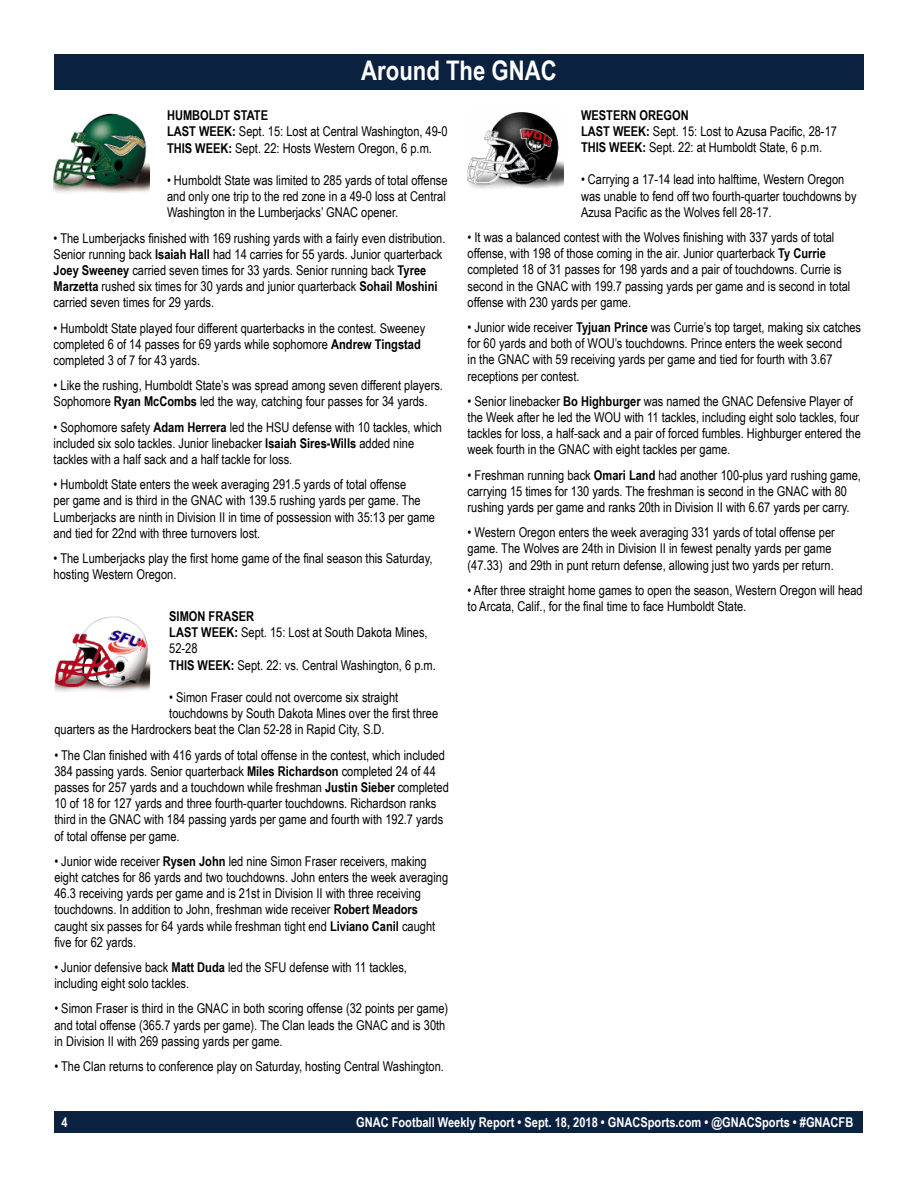
<style>
.page{position:relative;width:918px;height:1188px;background:#fff}
.page>*{position:absolute;margin:0;border:0;box-sizing:border-box;transform-origin:0 0}
.t1{font:700 27px "Arial Narrow";color:#fff}
.t2{font:13.5px/16.2px "Arial Narrow";color:#000}
.t3{font:700 13.5px "Arial Narrow";color:#fff}
.s1{font-weight:700}
</style>
<div class="page">
<div style="left:55px;top:1111px;width:808px;height:22px;background:#0a2240"></div>
<div style="left:54px;top:54px;width:810px;height:36px;background:#0a2240"></div>
<img style="left:468px;top:112px;width:95px;height:77px">
<img style="left:54px;top:616px;width:97px;height:77px">
<img style="left:54px;top:113px;width:95px;height:80px">
<h1 class="t1" style="left:361px;top:50px;width:197px">Around The GNAC</h1>
<p class="t2" style="left:167px;top:107px;width:282px"><span class="s1">HUMBOLDT STATE<br>LAST WEEK:</span> Sept. 15: Lost at Central Washington, 49-0<br><span class="s1">THIS WEEK:</span> Sept. 22: Hosts Western Oregon, 6 p.m.</p>
<p class="t2" style="left:167px;top:172px;width:282px">• Humboldt State was limited to 285 yards of total offense and only one trip to the red zone in a 49-0 loss at Central<br>Washington in the Lumberjacks’ GNAC opener.</p>
<p class="t2" style="left:54px;top:229px;width:393px">• The Lumberjacks finished with 169 rushing yards with a fairly even distribution.<br>Senior running back <span class="s1">Isaiah Hall</span> had 14 carries for 55 yards. Junior quarterback <span class="s1">Joey Sweeney</span> carried seven times for 33 yards. Senior running back <span class="s1">Tyree Marzetta</span> rushed six times for 30 yards and junior quarterback <span class="s1">Sohail Moshini </span>carried seven times for 29 yards.</p>
<p class="t2" style="left:54px;top:319px;width:373px">• Humboldt State played four different quarterbacks in the contest. Sweeney completed 6 of 14 passes for 69 yards while sophomore <span class="s1">Andrew Tingstad </span>completed 3 of 7 for 43 yards.</p>
<p class="t2" style="left:54px;top:377px;width:391px">• Like the rushing, Humboldt State’s was spread among seven different players.<br>Sophomore <span class="s1">Ryan McCombs</span> led the way, catching four passes for 34 yards.</p>
<p class="t2" style="left:54px;top:418px;width:390px">• Sophomore safety <span class="s1">Adam Herrera</span> led the HSU defense with 10 tackles, which included six solo tackles. Junior linebacker <span class="s1">Isaiah Sires-Wills</span> added nine tackles with a half sack and a half tackle for loss.</p>
<p class="t2" style="left:54px;top:476px;width:383px">• Humboldt State enters the week averaging 291.5 yards of total offense<br>per game and is third in the GNAC with 139.5 rushing yards per game. The Lumberjacks are ninth in Division II in time of possession with 35:13 per game and tied for 22nd with three turnovers lost.</p>
<p class="t2" style="left:54px;top:550px;width:380px">• The Lumberjacks play the first home game of the final season this Saturday, hosting Western Oregon.</p>
<p class="t2" style="left:169px;top:608px;width:268px"><span class="s1">SIMON FRASER<br>LAST WEEK:</span> Sept. 15: Lost at South Dakota Mines,<br>52-28<br><span class="s1">THIS WEEK:</span> Sept. 22: vs. Central Washington, 6 p.m.</p>
<p class="t2" style="left:169px;top:689px;width:231px">• Simon Fraser could not overcome six straight</p>
<p class="t2" style="left:169px;top:705px;width:270px">touchdowns by South Dakota Mines over the first three</p>
<p class="t2" style="left:54px;top:721px;width:332px">quarters as the Hardrockers beat the Clan 52-28 in Rapid City, S.D.</p>
<p class="t2" style="left:54px;top:746px;width:396px">• The Clan finished with 416 yards of total offense in the contest, which included 384 passing yards. Senior quarterback <span class="s1">Miles Richardson</span> completed 24 of 44 passes for 257 yards and a touchdown while freshman <span class="s1">Justin Sieber</span> completed 10 of 18 for 127 yards and three fourth-quarter touchdowns. Richardson ranks third in the GNAC with 184 passing yards per game and fourth with 192.7 yards of total offense per game.</p>
<p class="t2" style="left:54px;top:852px;width:395px">• Junior wide receiver <span class="s1">Rysen John</span> led nine Simon Fraser receivers, making eight catches for 86 yards and two touchdowns. John enters the week averaging 46.3 receiving yards per game and is 21st in Division II with three receiving touchdowns. In addition to John, freshman wide receiver <span class="s1">Robert Meadors </span>caught six passes for 64 yards while freshman tight end <span class="s1">Liviano Canil</span> caught five for 62 yards.</p>
<p class="t2" style="left:54px;top:959px;width:354px">• Junior defensive back <span class="s1">Matt Duda</span> led the SFU defense with 11 tackles, including eight solo tackles.</p>
<p class="t2" style="left:54px;top:1000px;width:395px">• Simon Fraser is third in the GNAC in both scoring offense (32 points per game) and total offense (365.7 yards per game). The Clan leads the GNAC and is 30th in Division II with 269 passing yards per game.</p>
<p class="t2" style="left:54px;top:1058px;width:391px">• The Clan returns to conference play on Saturday, hosting Central Washington.</p>
<p class="t2" style="left:581px;top:106px;width:257px"><span class="s1">WESTERN OREGON<br>LAST WEEK:</span> Sept. 15: Lost to Azusa Pacific, 28-17<br><span class="s1">THIS WEEK:</span> Sept. 22: at Humboldt State, 6 p.m.</p>
<p class="t2" style="left:581px;top:171px;width:277px">• Carrying a 17-14 lead into halftime, Western Oregon was unable to fend off two fourth-quarter touchdowns by<br>Azusa Pacific as the Wolves fell 28-17.</p>
<p class="t2" style="left:468px;top:229px;width:384px">• It was a balanced contest with the Wolves finishing with 337 yards of total offense, with 198 of those coming in the air. Junior quarterback <span class="s1">Ty Currie </span>completed 18 of 31 passes for 198 yards and a pair of touchdowns. Currie is second in the GNAC with 199.7 passing yards per game and is second in total offense with 230 yards per game.</p>
<p class="t2" style="left:468px;top:319px;width:395px">• Junior wide receiver <span class="s1">Tyjuan Prince</span> was Currie’s top target, making six catches for 60 yards and both of WOU’s touchdowns. Prince enters the week second<br>in the GNAC with 59 receiving yards per game and tied for fourth with 3.67 receptions per contest.</p>
<p class="t2" style="left:468px;top:392px;width:395px">• Senior linebacker <span class="s1">Bo Highburger</span> was named the GNAC Defensive Player of the Week after he led the WOU with 11 tackles, including eight solo tackles, four tackles for loss, a half-sack and a pair of forced fumbles. Highburger entered the week fourth in the GNAC with eight tackles per game.</p>
<p class="t2" style="left:468px;top:466px;width:395px">• Freshman running back <span class="s1">Omari Land</span> had another 100-plus yard rushing game, carrying 15 times for 130 yards. The freshman is second in the GNAC with 80 rushing yards per game and ranks 20th in Division II with 6.67 yards per carry.</p>
<p class="t2" style="left:468px;top:524px;width:369px">• Western Oregon enters the week averaging 331 yards of total offense per game. The Wolves are 24th in Division II in fewest penalty yards per game (47.33) and 29th in punt return defense, allowing just two yards per return.</p>
<p class="t2" style="left:468px;top:581px;width:397px">• After three straight home games to open the season, Western Oregon will head to Arcata, Calif., for the final time to face Humboldt State.</p>
<p class="t3" style="left:61px;top:1112px;width:8px">4</p>
<p class="t3" style="left:356px;top:1112px;width:499px">GNAC Football Weekly Report • Sept. 18, 2018 • GNACSports.com • @GNACSports • #GNACFB</p>
</div>
